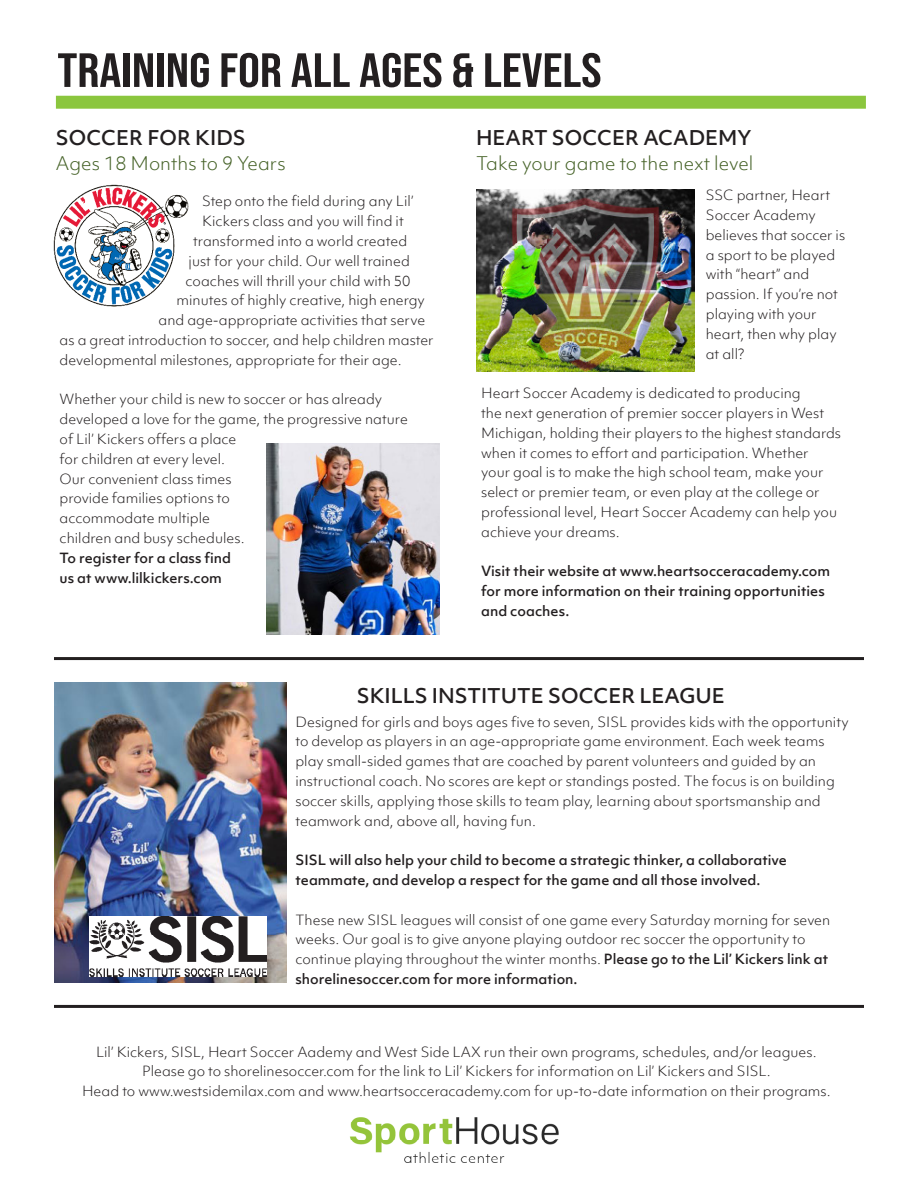
<style>
.page{position:relative;width:918px;height:1188px;background:#fff}
.page>*{position:absolute;margin:0;border:0;box-sizing:border-box;transform-origin:0 0}
.t1{font:48px "Bebas Neue";color:#231f20;scale:1.14 1}
.Body_text{font:500 19.5px "Objektiv Mk 1";color:#231f20}
.Body_text-2{font:300 18px "Objektiv Mk 1";color:#446126}
.Body_text-3{font:300 13.5px/19.8px "Objektiv Mk 1";color:#231f20}
.Body_text-4{font:500 13.5px/19.8px "Objektiv Mk 1";color:#231f20}
.s1{font-weight:500}
</style>
<div class="page">
<img style="left:266px;top:443px;width:173px;height:192px">
<img style="left:476px;top:189px;width:219px;height:182px">
<img style="left:53px;top:184px;width:136px;height:123px">
<div style="left:56px;top:96px;width:810px;height:13px;background:#8bc63e;border:3px solid #8bc63e"></div>
<img style="left:54px;top:683px;width:233px;height:300px">
<img style="left:90px;top:917px;width:176px;height:59px">
<hr style="left:54px;top:657px;width:810px;height:3px;background:#231f20">
<hr style="left:54px;top:1005px;width:810px;height:3px;background:#231f20">
<img style="left:350px;top:1117px;width:209px;height:46px">
<p class="t1" style="left:57px;top:43px;width:479px">TRAINING FOR ALL AGES &amp; LEVELS</p>
<p class="Body_text" style="left:56px;top:124px;width:191px">SOCCER FOR KIDS</p>
<p class="Body_text-2" style="left:56px;top:151px;width:231px">Ages 18 Months to 9 Years</p>
<p class="Body_text-3" style="left:202px;top:191px;width:213px">Step onto the field during any Lil’</p>
<p class="Body_text-3" style="left:202px;top:211px;width:203px">Kickers class and you will find it</p>
<p class="Body_text-3" style="left:193px;top:231px;width:216px">transformed into a world created</p>
<p class="Body_text-3" style="left:189px;top:251px;width:223px">just for your child. Our well trained</p>
<p class="Body_text-3" style="left:186px;top:271px;width:227px">coaches will thrill your child with 50</p>
<p class="Body_text-3" style="left:177px;top:290px;width:250px">minutes of highly creative, high energy</p>
<p class="Body_text-3" style="left:159px;top:310px;width:268px">and age-appropriate activities that serve</p>
<p class="Body_text-3" style="left:60px;top:330px;width:376px">as a great introduction to soccer, and help children master</p>
<p class="Body_text-3" style="left:60px;top:350px;width:344px">developmental milestones, appropriate for their age.</p>
<p class="Body_text-3" style="left:60px;top:389px;width:350px">Whether your child is new to soccer or has already developed a love for the game, the progressive nature of Lil’ Kickers offers a place<br>for children at every level.<br>Our convenient class times<br>provide families options to<br>accommodate multiple</p>
<p class="Body_text-3" style="left:60px;top:528px;width:187px">children and busy schedules.</p>
<p class="Body_text-4" style="left:60px;top:548px;width:173px">To register for a class find</p>
<p class="Body_text-4" style="left:60px;top:567px;width:164px">us at www.lilkickers.com</p>
<p class="Body_text" style="left:476px;top:124px;width:277px">HEART SOCCER ACADEMY</p>
<p class="Body_text-2" style="left:476px;top:151px;width:279px">Take your game to the next level</p>
<p class="Body_text-3" style="left:706px;top:185px;width:141px">SSC partner, Heart<br>Soccer Academy believes that soccer is a sport to be played with “heart” and passion. If you’re not playing with your heart, then why play at all?</p>
<p class="Body_text-3" style="left:481px;top:383px;width:361px">Heart Soccer Academy is dedicated to producing<br>the next generation of premier soccer players in West Michigan, holding their players to the highest standards when it comes to effort and participation. Whether<br>your goal is to make the high school team, make your select or premier team, or even play at the college or professional level, Heart Soccer Academy can help you achieve your dreams.</p>
<p class="Body_text-4" style="left:481px;top:561px;width:351px">Visit their website at www.heartsocceracademy.com for more information on their training opportunities and coaches.</p>
<p class="Body_text" style="left:357px;top:682px;width:370px">SKILLS INSTITUTE SOCCER LEAGUE</p>
<p class="Body_text-3" style="left:295px;top:712px;width:555px">Designed for girls and boys ages five to seven, SISL provides kids with the opportunity to develop as players in an age-appropriate game environment. Each week teams play small-sided games that are coached by parent volunteers and guided by an instructional coach. No scores are kept or standings posted. The focus is on building soccer skills, applying those skills to team play, learning about sportsmanship and teamwork and, above all, having fun.</p>
<p class="Body_text-4" style="left:295px;top:850px;width:493px">SISL will also help your child to become a strategic thinker, a collaborative teammate, and develop a respect for the game and all those involved.</p>
<p class="Body_text-3" style="left:295px;top:910px;width:536px">These new SISL leagues will consist of one game every Saturday morning for seven weeks. Our goal is to give anyone playing outdoor rec soccer the opportunity to continue playing throughout the winter months. <span class="s1">Please go to the Lil’ Kickers link at shorelinesoccer.com for more information.</span></p>
<p class="Body_text-3" style="left:96px;top:1042px;width:722px">Lil’ Kickers, SISL, Heart Soccer Aademy and West Side LAX run their own programs, schedules, and/or leagues.</p>
<p class="Body_text-3" style="left:142px;top:1061px;width:630px">Please go to shorelinesoccer.com for the link to Lil’ Kickers for information on Lil’ Kickers and SISL.</p>
<p class="Body_text-3" style="left:82px;top:1081px;width:750px">Head to www.westsidemilax.com and www.heartsocceracademy.com for up-to-date information on their programs.</p>
</div>
